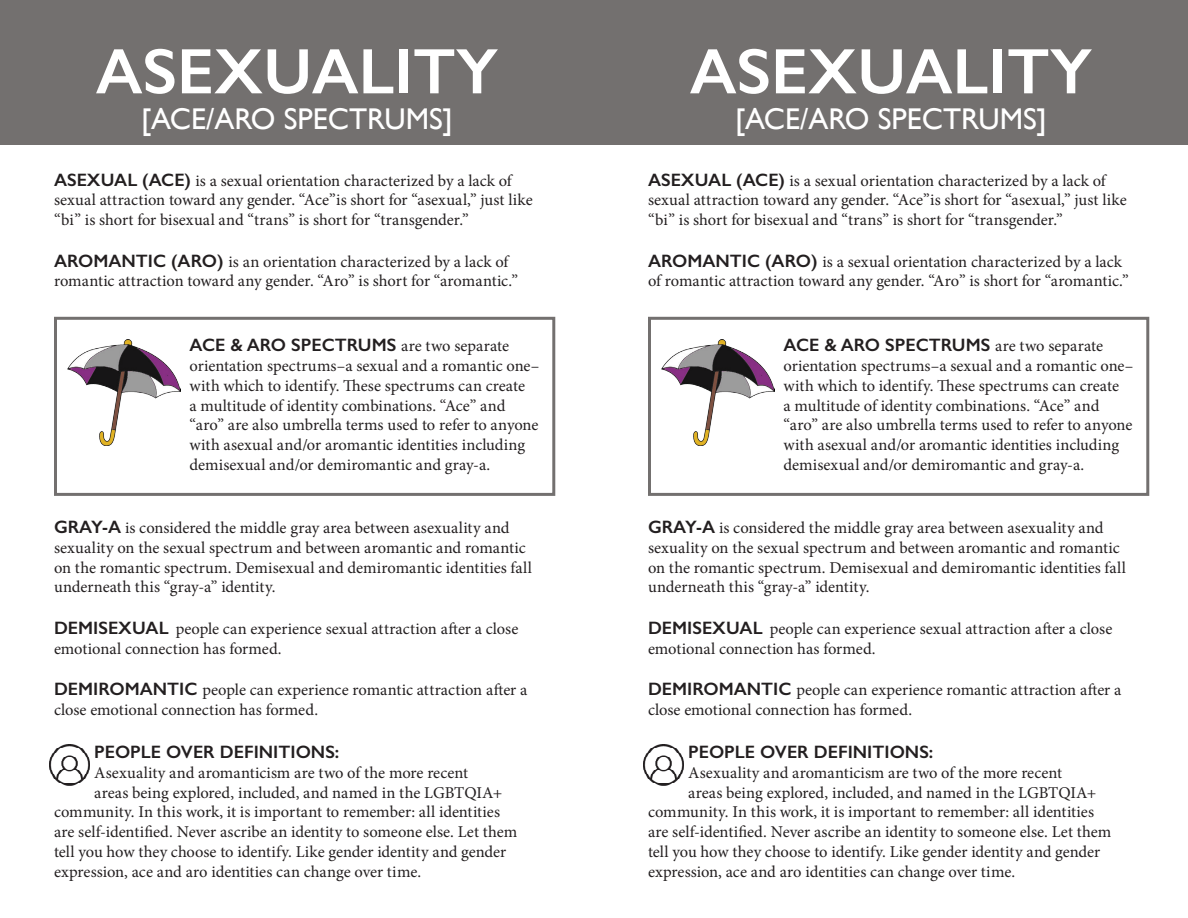
<style>
.page{position:relative;width:1188px;height:918px;background:#fff}
.page>*{position:absolute;margin:0;border:0;box-sizing:border-box;transform-origin:0 0}
.t1{font:600 64.5px "Gill Sans";color:#fff}
.t2{font:30px "Gill Sans";color:#fff}
.t3{font:600 18px "Gill Sans";color:#231f20}
.t4{font:16.5px/19.8px "Minion Pro";color:#231f20}
.s1{font-family:"Gill Sans";font-weight:600;font-size:18px}
.s2{font-family:"Minion Pro";font-weight:400;font-size:16.5px}
</style>
<div class="page">
<div style="left:0;top:0;width:594px;height:145px;background:#73706f"></div>
<img style="left:68px;top:339px;width:113px;height:107px">
<div style="left:54px;top:317px;width:501px;height:179px;border:3px solid #73706f"></div>
<img style="left:49px;top:745px;width:41px;height:40px">
<div style="left:580px;top:0;width:608px;height:145px;background:#73706f"></div>
<img style="left:662px;top:339px;width:113px;height:107px">
<div style="left:648px;top:317px;width:501px;height:179px;border:3px solid #73706f"></div>
<img style="left:643px;top:745px;width:41px;height:40px">
<p class="t1" style="left:96px;top:33px;width:404px">ASEXUALITY</p>
<p class="t2" style="left:141px;top:102px;width:313px">[ACE/ARO SPECTRUMS]</p>
<p class="t4" style="left:54px;top:170px;width:480px"><span class="s1">ASEXUAL (ACE)</span> is a sexual orientation characterized by a lack of sexual attraction toward any gender. “Ace”is short for “asexual,” just like “bi” is short for bisexual and “trans” is short for “transgender.”</p>
<p class="t4" style="left:54px;top:251px;width:466px"><span class="s1">AROMANTIC (ARO)</span> is an orientation characterized by a lack of romantic attraction toward any gender. “Aro” is short for “aromantic.”</p>
<p class="t3" style="left:190px;top:334px;width:321px">ACE &amp; ARO SPECTRUMS <span class="s2">are two separate</span></p>
<p class="t4" style="left:190px;top:356px;width:351px">orientation spectrums–a sexual and a romantic one– with which to identify. These spectrums can create<br>a multitude of identity combinations. “Ace” and “aro” are also umbrella terms used to refer to anyone with asexual and/or aromantic identities including demisexual and/or demiromantic and gray-a.</p>
<p class="t4" style="left:54px;top:518px;width:480px"><span class="s1">GRAY-A</span> is considered the middle gray area between asexuality and sexuality on the sexual spectrum and between aromantic and romantic on the romantic spectrum. Demisexual and demiromantic identities fall underneath this “gray-a” identity.</p>
<p class="t4" style="left:54px;top:619px;width:466px"><span class="s1">DEMISEXUAL</span> people can experience sexual attraction after a close emotional connection has formed.</p>
<p class="t4" style="left:54px;top:680px;width:475px"><span class="s1">DEMIROMANTIC</span> people can experience romantic attraction after a close emotional connection has formed.</p>
<p class="t3" style="left:94px;top:741px;width:247px">PEOPLE OVER DEFINITIONS:</p>
<p class="t4" style="left:94px;top:763px;width:375px">Asexuality and aromanticism are two of the more recent</p>
<p class="t4" style="left:94px;top:782px;width:410px">areas being explored, included, and named in the LGBTQIA+</p>
<p class="t4" style="left:54px;top:802px;width:448px">community. In this work, it is important to remember: all identities</p>
<p class="t4" style="left:54px;top:822px;width:465px">are self-identified. Never ascribe an identity to someone else. Let them</p>
<p class="t4" style="left:54px;top:842px;width:454px">tell you how they choose to identify. Like gender identity and gender</p>
<p class="t4" style="left:54px;top:862px;width:369px">expression, ace and aro identities can change over time.</p>
<p class="t1" style="left:690px;top:33px;width:404px">ASEXUALITY</p>
<p class="t2" style="left:735px;top:102px;width:313px">[ACE/ARO SPECTRUMS]</p>
<p class="t4" style="left:648px;top:170px;width:480px"><span class="s1">ASEXUAL (ACE)</span> is a sexual orientation characterized by a lack of sexual attraction toward any gender. “Ace”is short for “asexual,” just like “bi” is short for bisexual and “trans” is short for “transgender.”</p>
<p class="t4" style="left:648px;top:251px;width:482px"><span class="s1">AROMANTIC (ARO)</span> is a sexual orientation characterized by a lack of romantic attraction toward any gender. “Aro” is short for “aromantic.”</p>
<p class="t3" style="left:784px;top:334px;width:321px">ACE &amp; ARO SPECTRUMS <span class="s2">are two separate</span></p>
<p class="t4" style="left:784px;top:356px;width:351px">orientation spectrums–a sexual and a romantic one– with which to identify. These spectrums can create<br>a multitude of identity combinations. “Ace” and “aro” are also umbrella terms used to refer to anyone with asexual and/or aromantic identities including demisexual and/or demiromantic and gray-a.</p>
<p class="t4" style="left:648px;top:518px;width:480px"><span class="s1">GRAY-A</span> is considered the middle gray area between asexuality and sexuality on the sexual spectrum and between aromantic and romantic on the romantic spectrum. Demisexual and demiromantic identities fall underneath this “gray-a” identity.</p>
<p class="t4" style="left:648px;top:619px;width:466px"><span class="s1">DEMISEXUAL</span> people can experience sexual attraction after a close emotional connection has formed.</p>
<p class="t4" style="left:648px;top:680px;width:475px"><span class="s1">DEMIROMANTIC</span> people can experience romantic attraction after a close emotional connection has formed.</p>
<p class="t3" style="left:688px;top:741px;width:247px">PEOPLE OVER DEFINITIONS:</p>
<p class="t4" style="left:688px;top:763px;width:375px">Asexuality and aromanticism are two of the more recent</p>
<p class="t4" style="left:688px;top:782px;width:410px">areas being explored, included, and named in the LGBTQIA+</p>
<p class="t4" style="left:648px;top:802px;width:448px">community. In this work, it is important to remember: all identities</p>
<p class="t4" style="left:648px;top:822px;width:465px">are self-identified. Never ascribe an identity to someone else. Let them</p>
<p class="t4" style="left:648px;top:842px;width:454px">tell you how they choose to identify. Like gender identity and gender</p>
<p class="t4" style="left:648px;top:862px;width:369px">expression, ace and aro identities can change over time.</p>
</div>
